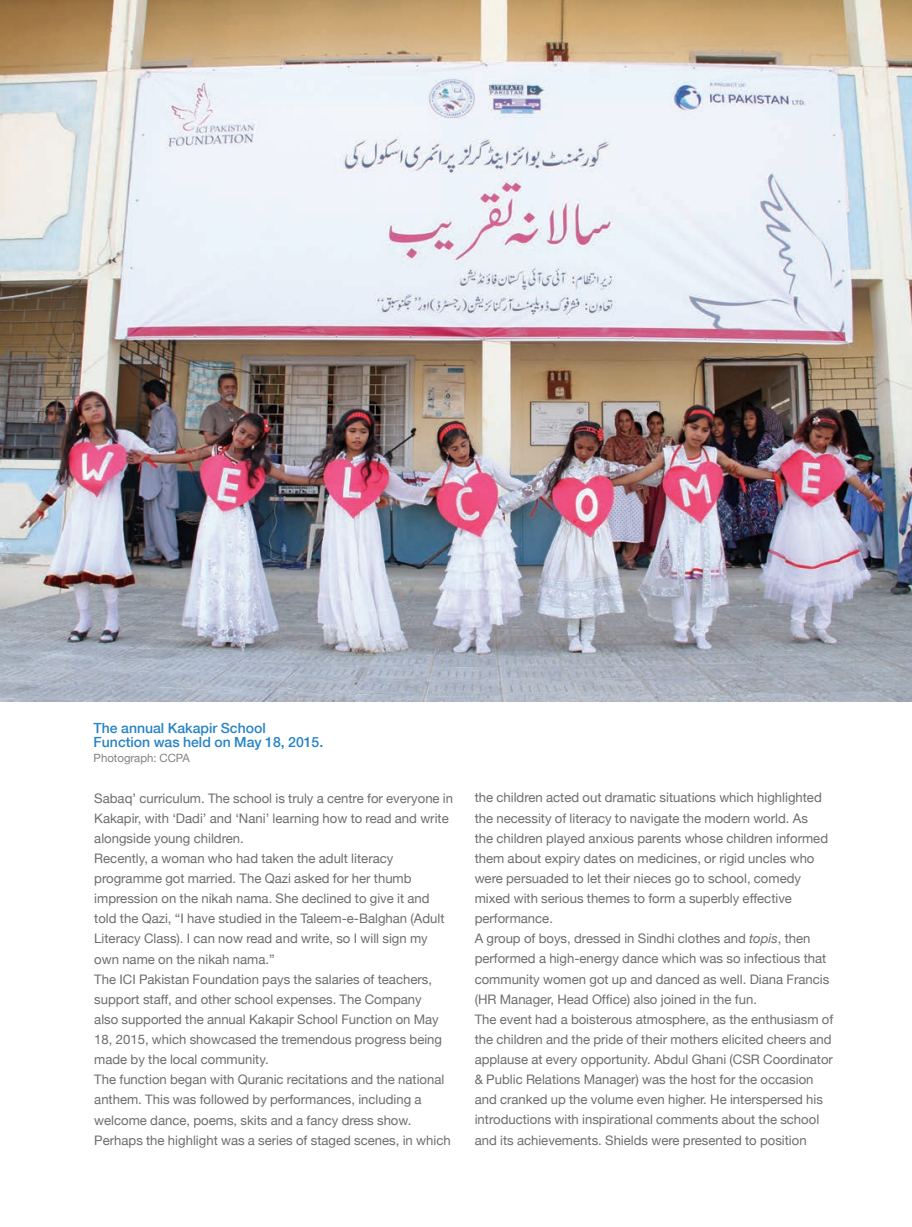
<style>
.page{position:relative;width:912px;height:1227px;background:#fff}
.page>*{position:absolute;margin:0;border:0;box-sizing:border-box;transform-origin:0 0}
.t1{font:500 14px/14px "Helvetica Neue";color:#2783c5}
.t2{font:13.12px/20.1px "Helvetica Neue";color:#6c6d70}
.t3{font:11.38px "Helvetica Neue";color:#808285}
.s1{font-style:italic}
</style>
<div class="page">
<img style="left:0;top:0;width:912px;height:702px">
<p class="t1" style="left:94px;top:721px;width:231px">The annual Kakapir School<br>Function was held on May 18, 2015.</p>
<p class="t3" style="left:94px;top:751px;width:98px">Photograph: CCPA</p>
<p class="t2" style="left:94px;top:787px;width:360px">Sabaq’ curriculum. The school is truly a centre for everyone in Kakapir, with ‘Dadi’ and ‘Nani’ learning how to read and write alongside young children.<br>Recently, a woman who had taken the adult literacy programme got married. The Qazi asked for her thumb impression on the nikah nama. She declined to give it and told the Qazi, “I have studied in the Taleem-e-Balghan (Adult Literacy Class). I can now read and write, so I will sign my own name on the nikah nama.”<br>The ICI Pakistan Foundation pays the salaries of teachers, support staff, and other school expenses. The Company<br>also supported the annual Kakapir School Function on May 18, 2015, which showcased the tremendous progress being made by the local community.<br>The function began with Quranic recitations and the national anthem. This was followed by performances, including a welcome dance, poems, skits and a fancy dress show.<br>Perhaps the highlight was a series of staged scenes, in which</p>
<p class="t2" style="left:475px;top:787px;width:360px">the children acted out dramatic situations which highlighted the necessity of literacy to navigate the modern world. As<br>the children played anxious parents whose children informed them about expiry dates on medicines, or rigid uncles who were persuaded to let their nieces go to school, comedy mixed with serious themes to form a superbly effective performance.<br>A group of boys, dressed in Sindhi clothes and <span class="s1">topis</span>, then performed a high-energy dance which was so infectious that community women got up and danced as well. Diana Francis (HR Manager, Head Office) also joined in the fun.<br>The event had a boisterous atmosphere, as the enthusiasm of the children and the pride of their mothers elicited cheers and applause at every opportunity. Abdul Ghani (CSR Coordinator &amp; Public Relations Manager) was the host for the occasion and cranked up the volume even higher. He interspersed his introductions with inspirational comments about the school and its achievements. Shields were presented to position</p>
</div>
